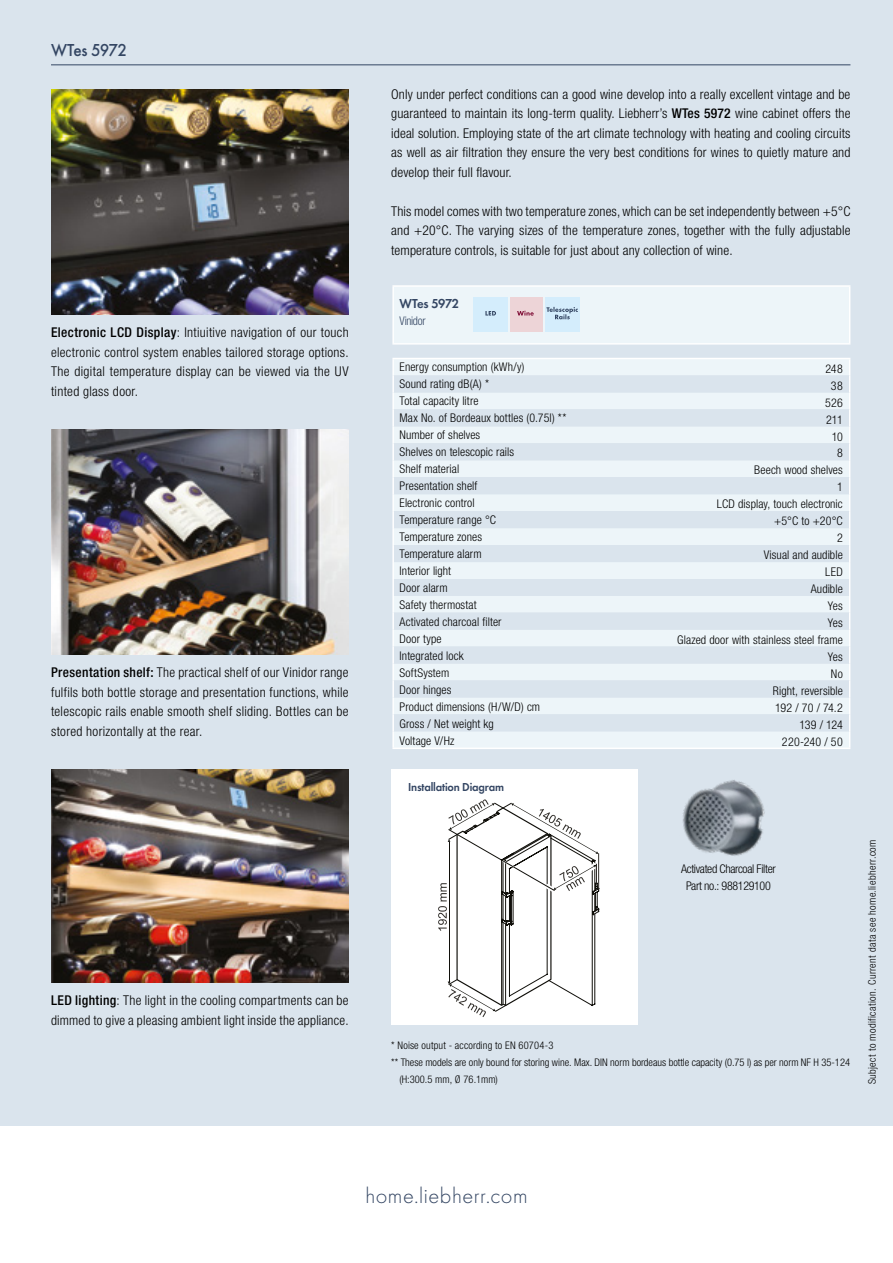
<style>
.page{position:relative;width:893px;height:1263px;background:#dae4ed}
.page>*{position:absolute;margin:0;border:0;box-sizing:border-box;transform-origin:0 0}
.t1{font:300 22.5px "Futura";letter-spacing:.02em;color:#344663}
.t2{font:500 18px "Futura";letter-spacing:-.05em;color:#344663;scale:.95 1}
.t3{font:300 condensed 13.5px/19.5px "Helvetica Neue LT Std";letter-spacing:.01em;color:#000;text-align:justify}
.t4{font:300 condensed 13.5px/19.5px "Helvetica Neue LTW1 G";letter-spacing:.025em;color:#000;text-align:justify}
.t5{font:13.5px "Futura Dem";letter-spacing:-.03em;color:#344663;scale:.95 1}
.t6{font:300 condensed 12px/17px "Helvetica Neue LTW1 G";letter-spacing:.01em;color:#000}
.t7{font:300 condensed 12px/17px "Helvetica Neue LTW1 G";letter-spacing:-.03em;color:#000;text-align:center}
.t8{font:12px "Futura Dem";letter-spacing:-.015em;color:#344663;scale:.95 1}
.t9{font:300 condensed 12px "Helvetica Neue LTW1 G";letter-spacing:-.025em;color:#344663;scale:.95 1}
.t10{font:300 condensed 10.5px "Helvetica Neue LTW1 G";color:#000}
.t11{font:300 condensed 10.5px "Helvetica Neue LTW1 G";letter-spacing:.04em;color:#000}
.s1{font-weight:500}
</style>
<div class="page">
<div style="left:0;top:1127px;width:893px;height:136px;background:#fff"></div>
<hr style="left:51px;top:64px;width:799px;height:1px;background:#344663">
<img style="left:51px;top:89px;width:298px;height:226px">
<img style="left:51px;top:429px;width:298px;height:226px">
<img style="left:51px;top:770px;width:298px;height:212px">
<div style="left:394px;top:287px;width:455px;height:460px;background:#edf5f9"></div>
<svg style="left:394px;top:345px;width:455px;height:386px"></svg>
<hr style="left:392px;top:285px;width:458px;height:2px;background:#fff">
<hr style="left:392px;top:287px;width:2px;height:56px;background:#fff">
<hr style="left:849px;top:287px;width:1px;height:56px;background:#fff">
<hr style="left:392px;top:343px;width:458px;height:2px;background:#fff">
<svg style="left:392px;top:359px;width:2px;height:388px"></svg>
<svg style="left:849px;top:359px;width:1px;height:388px"></svg>
<hr style="left:392px;top:747px;width:458px;height:2px;background:#fff">
<hr style="left:392px;top:358px;width:458px;height:1px;background:#fff">
<div style="left:474px;top:297px;width:34px;height:34px;background:#d4edfc"></div>
<svg style="left:485px;top:311px;width:11px;height:4px"></svg>
<div style="left:510px;top:297px;width:32px;height:34px;background:#edd4d7"></div>
<svg style="left:517px;top:311px;width:17px;height:5px"></svg>
<div style="left:545px;top:297px;width:34px;height:34px;background:#d4edfc"></div>
<svg style="left:546px;top:307px;width:32px;height:12px"></svg>
<img style="left:682px;top:780px;width:83px;height:76px">
<div style="left:391px;top:770px;width:247px;height:255px;background:#fff"></div>
<svg style="left:438px;top:799px;width:161px;height:218px"></svg>
<h2 class="t2" style="left:51px;top:39px;width:82px">WTes 5972</h2>
<p class="t4" style="left:51px;top:323px;width:299px"><span class="s1">Electronic LCD Display</span>: Intiuitive navigation of our touch electronic control system enables tailored storage options.<br>The digital temperature display can be viewed via the UV tinted glass door.</p>
<p class="t4" style="left:51px;top:663px;width:299px"><span class="s1">Presentation shelf:</span> The practical shelf of our Vinidor range fulfils both bottle storage and presentation functions, while telescopic rails enable smooth shelf sliding. Bottles can be stored horizontally at the rear.</p>
<p class="t4" style="left:51px;top:990px;width:299px"><span class="s1">LED lighting</span>: The light in the cooling compartments can be dimmed to give a pleasing ambient light inside the appliance.</p>
<p class="t3" style="left:391px;top:84px;width:461px">Only under perfect conditions can a good wine develop into a really excellent vintage and be guaranteed to maintain its long-term quality. Liebherr’s <span class="s1">WTes 5972</span> wine cabinet offers the ideal solution. Employing state of the art climate technology with heating and cooling circuits as well as air filtration they ensure the very best conditions for wines to quietly mature and develop their full flavour.</p>
<p class="t3" style="left:391px;top:201px;width:461px">This model comes with two temperature zones, which can be set independently between +5°C and +20°C. The varying sizes of the temperature zones, together with the fully adjustable temperature controls, is suitable for just about any collection of wine.</p>
<p class="t5" style="left:399px;top:293px;width:64px">WTes 5972</p>
<p class="t9" style="left:399px;top:313px;width:29px">Vinidor</p>
<p class="t6" style="left:399px;top:359px;width:168px">Energy consumption (kWh/y)<br>Sound rating dB(A) *<br>Total capacity litre<br>Max No. of Bordeaux bottles (0.75l) **<br>Number of shelves<br>Shelves on telescopic rails<br>Shelf material<br>Presentation shelf<br>Electronic control<br>Temperature range °C<br>Temperature zones<br>Temperature alarm<br>Interior light<br>Door alarm<br>Safety thermostat<br>Activated charcoal filter<br>Door type<br>Integrated lock<br>SoftSystem<br>Door hinges<br>Product dimensions (H/W/D) cm<br>Gross / Net weight kg<br>Voltage V/Hz</p>
<p class="t6" style="left:677px;top:360px;width:167px;text-align:right">248<br>38<br>526<br>211<br>10<br>8<br>Beech wood shelves<br>1<br>LCD display, touch electronic<br>+5°C to +20°C<br>2<br>Visual and audible<br>LED<br>Audible<br>Yes<br>Yes<br>Glazed door with stainless steel frame<br>Yes<br>No<br>Right, reversible<br>192 / 70 / 74.2<br>139 / 124<br>220-240 / 50</p>
<p class="t8" style="left:408px;top:779px;width:102px">Installation Diagram</p>
<p class="t7" style="left:681px;top:860px;width:96px">Activated Charcoal Filter<br>Part no.: 988129100</p>
<p class="t10" style="left:391px;top:1039px;width:164px">* Noise output - according to EN 60704-3</p>
<p class="t10" style="left:391px;top:1056px;width:460px">** These models are only bound for storing wine. Max. DIN norm bordeaus bottle capacity (0.75 l) as per norm NF H 35-124</p>
<p class="t10" style="left:399px;top:1073px;width:100px">(H:300.5 mm, Ø 76.1mm)</p>
<p class="t11" style="left:866px;top:1084px;width:246px;rotate:-90deg">Subject to modification. Current data see home.liebherr.com</p>
<h1 class="t1" style="left:365px;top:1181px;width:164px">home.liebherr.com</h1>
</div>
